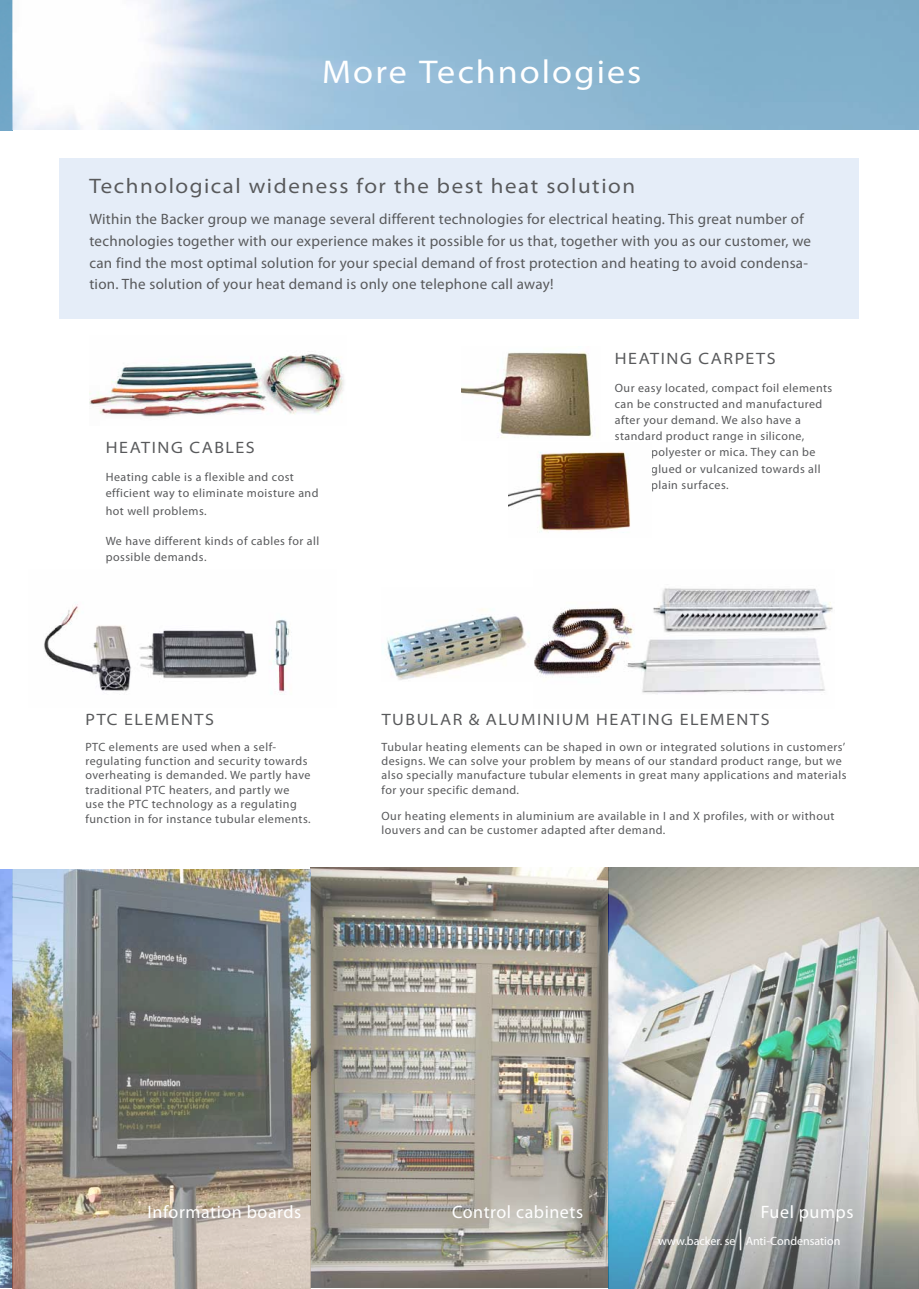
<style>
.page{position:relative;width:919px;height:1289px;background:#fff}
.page>*{position:absolute;margin:0;border:0;box-sizing:border-box;transform-origin:0 0}
.t1{font:semi-expanded 33px "Myriad Pro";letter-spacing:.06em;color:#fff}
.t2{font:semi-expanded 21px "Myriad Pro";letter-spacing:.075em;color:#58595b}
.t3{font:18px "Myriad Pro";letter-spacing:.03em;color:#fff}
.t4{font:semi-expanded 16.5px "Myriad Pro";letter-spacing:.095em;color:#58595b}
.t5{font:15px/21.6px "Myriad Pro";letter-spacing:.02em;color:#58595b}
.t6{font:12px/14.4px "Myriad Pro";letter-spacing:.04em;color:#58595b}
.t7{font:12px "Myriad Pro";color:#fff}
.s1{font-size:21px}
</style>
<div class="page">
<div style="left:60px;top:158px;width:799px;height:160px;background:#e5edf8"></div>
<img style="left:90px;top:354px;width:254px;height:63px">
<img style="left:534px;top:588px;width:299px;height:106px">
<img style="left:44px;top:604px;width:248px;height:89px">
<img style="left:0;top:869px;width:310px;height:419px">
<img style="left:310px;top:867px;width:608px;height:421px">
<img style="left:461px;top:352px;width:132px;height:86px">
<img style="left:508px;top:451px;width:122px;height:81px">
<img style="left:0;top:0;width:918px;height:131px">
<img style="left:387px;top:609px;width:142px;height:71px">
<h1 class="t1" style="left:322px;top:54px;width:320px">More Technologies</h1>
<h2 class="t2" style="left:89px;top:174px;width:547px">Technological wideness for the best heat solution</h2>
<p class="t5" style="left:89px;top:208px;width:723px">Within the Backer group we manage several different technologies for electrical heating. This great number of technologies together with our experience makes it possible for us that, together with you as our customer, we can find the most optimal solution for your special demand of frost protection and heating to avoid condensa&shy;tion. The solution of your heat demand is only one telephone call away!</p>
<h3 class="t4" style="left:106px;top:439px;width:13px">hea</h3>
<h3 class="t4" style="left:141px;top:439px;width:61px">ting cab</h3>
<h3 class="t4" style="left:225px;top:439px;width:20px">les</h3>
<p class="t6" style="left:106px;top:469px;width:214px;line-height:16.2px">Heating cable is a flexible and cost efficient way to eliminate moisture and</p>
<p class="t6" style="left:106px;top:504px;width:102px">hot well problems.</p>
<p class="t6" style="left:106px;top:532px;width:215px;line-height:16.2px">We have different kinds of cables for all possible demands.</p>
<h3 class="t4" style="left:86px;top:710px;width:128px">PTC Elements</h3>
<p class="t6" style="left:85px;top:739px;width:227px">PTC elements are used when a self&shy;regulating function and security towards overheating is demanded. We partly have traditional PTC heaters, and partly we use the PTC technology as a regulating function in for instance tubular elements.</p>
<h3 class="t4" style="left:615px;top:349px;width:13px">hea</h3>
<h3 class="t4" style="left:650px;top:349px;width:125px">ting carpets</h3>
<p class="t6" style="left:614px;top:379px;width:219px;line-height:16.2px">Our easy located, compact foil elements can be constructed and manufactured after your demand. We also have a standard product range in silicone,</p>
<p class="t6" style="left:651px;top:444px;width:171px;line-height:16.2px">polyester or mica. They can be glued or vulcanized towards all plain surfaces.</p>
<h3 class="t4" style="left:381px;top:710px;width:227px">tubular &amp; aluminium hea</h3>
<h3 class="t4" style="left:631px;top:710px;width:138px">ting elements</h3>
<p class="t6" style="left:381px;top:739px;width:466px">Tubular heating elements can be shaped in own or integrated solutions in customers’ designs. We can solve your problem by means of our standard product range, but we also specially manufacture tubular elements in great many applications and materials for your specific demand.</p>
<p class="t6" style="left:381px;top:808px;width:454px">Our heating elements in aluminium are available in I and X profiles, with or without louvers and can be customer adapted after demand.</p>
<h3 class="t3" style="left:147px;top:1200px;width:155px">Information boards</h3>
<h3 class="t3" style="left:452px;top:1200px;width:133px">Control cabinets</h3>
<h3 class="t3" style="left:760px;top:1200px;width:94px">Fuel pumps</h3>
<p class="t7" style="left:658px;top:1233px;width:184px">www.backer. se <span class="s1">|</span> Anti-Condensation</p>
</div>
